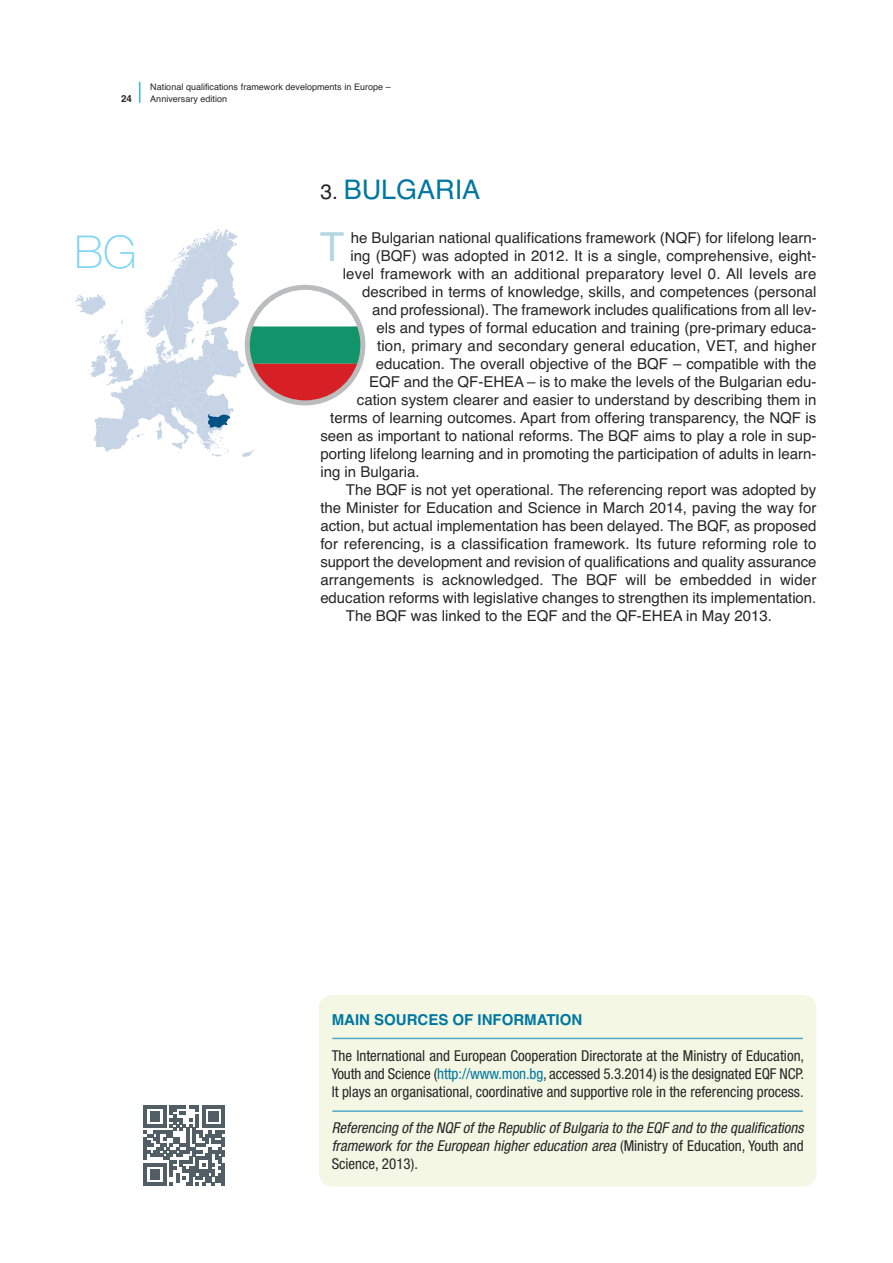
<style>
.page{position:relative;width:893px;height:1263px;background:#fff}
.page>*{position:absolute;margin:0;border:0;box-sizing:border-box;transform-origin:0 0}
.t1{font:100 45.3px "Helvetica Neue";color:#80d5f5}
.t2{font:40.05px "Helvetica";color:#b3d6e3}
.t3{font:27px "Helvetica";color:#0077a1}
.t4{font:15px "Helvetica";color:#272627}
.t5{font:condensed 15px/18px "Helvetica Neue";color:#272627;text-align:justify}
.t6{font:italic condensed 15px/18px "Helvetica Neue";color:#272627;text-align:justify}
.t7{font:700 15px "Helvetica";color:#0077a1}
.t8{font:700 9.75px "Helvetica";color:#272627}
.t9{font:9px "Helvetica";color:#272627}
.s1{font-size:21px;color:#272627}
.s2{color:#0077a1}
.s3{font-style:normal}
</style>
<div class="page">
<svg style="left:75px;top:229px;width:290px;height:228px"></svg>
<svg style="left:139px;top:82px;width:1px;height:21px"></svg>
<div style="left:319px;top:995px;width:497px;height:191px;background:#f3f7e4;border-radius:13px"></div>
<hr style="left:332px;top:1110px;width:471px;height:2px;background:#4da9c9">
<hr style="left:332px;top:1038px;width:471px;height:1px;background:#4da9c9">
<svg style="left:144px;top:1105px;width:81px;height:81px"></svg>
<p class="t9" style="left:150px;top:82px;width:242px">National qualifications framework developments in Europe –</p>
<p class="t8" style="left:121px;top:93px;width:12px">24</p>
<p class="t9" style="left:150px;top:93px;width:78px">Anniversary edition</p>
<h1 class="t1" style="left:74px;top:236px;width:64px">BG</h1>
<h3 class="t3" style="left:320px;top:174px;width:161px"><span class="s1">3.</span> BULGAriA</h3>
<h2 class="t2" style="left:320px;top:223px;width:26px">t</h2>
<p class="t4" style="left:351px;top:229px;width:467px">he Bulgarian national qualifications framework (NQF) for lifelong learn-</p>
<p class="t4" style="left:350px;top:247px;width:468px">ing (BQF) was adopted in 2012. it is a single, comprehensive, eight-</p>
<p class="t4" style="left:343px;top:265px;width:475px">level framework with an additional preparatory level 0. All levels are</p>
<p class="t4" style="left:362px;top:283px;width:456px">described in terms of knowledge, skills, and competences (personal</p>
<p class="t4" style="left:372px;top:301px;width:446px">and professional). the framework includes qualifications from all lev-</p>
<p class="t4" style="left:376px;top:319px;width:441px">els and types of formal education and training (pre-primary educa-</p>
<p class="t4" style="left:377px;top:337px;width:441px">tion, primary and secondary general education, vEt, and higher</p>
<p class="t4" style="left:376px;top:355px;width:442px">education. the overall objective of the BQF – compatible with the</p>
<p class="t4" style="left:369px;top:373px;width:449px">EQF and the QF-EHEA – is to make the levels of the Bulgarian edu-</p>
<p class="t4" style="left:357px;top:391px;width:461px">cation system clearer and easier to understand by describing them in</p>
<p class="t4" style="left:330px;top:409px;width:488px">terms of learning outcomes. Apart from offering transparency, the NQF is</p>
<p class="t4" style="left:320px;top:427px;width:498px">seen as important to national reforms. the BQF aims to play a role in sup-</p>
<p class="t4" style="left:320px;top:445px;width:497px">porting lifelong learning and in promoting the participation of adults in learn-</p>
<p class="t4" style="left:320px;top:463px;width:101px">ing in Bulgaria.</p>
<p class="t4" style="left:346px;top:481px;width:472px">the BQF is not yet operational. the referencing report was adopted by</p>
<p class="t4" style="left:320px;top:499px;width:497px">the Minister for Education and science in March 2014, paving the way for</p>
<p class="t4" style="left:320px;top:517px;width:497px">action, but actual implementation has been delayed. the BQF, as proposed</p>
<p class="t4" style="left:320px;top:535px;width:498px">for referencing, is a classification framework. its future reforming role to</p>
<p class="t4" style="left:320px;top:553px;width:498px">support the development and revision of qualifications and quality assurance</p>
<p class="t4" style="left:320px;top:571px;width:498px">arrangements is acknowledged. the BQF will be embedded in wider</p>
<p class="t4" style="left:320px;top:589px;width:498px">education reforms with legislative changes to strengthen its implementation.</p>
<p class="t4" style="left:346px;top:607px;width:428px">the BQF was linked to the EQF and the QF-EHEA in May 2013.</p>
<p class="t7" style="left:332px;top:1011px;width:252px">MAIN SOURCES OF INFORMATION</p>
<p class="t5" style="left:332px;top:1048px;width:474px">The International and European Cooperation Directorate at the Ministry of Education, Youth and Science (<span class="s2">http://www.mon.bg</span>, accessed 5.3.2014) is the designated EQF NCP.<br>It plays an organisational, coordinative and supportive role in the referencing process.</p>
<p class="t6" style="left:332px;top:1120px;width:473px">Referencing of the NQF of the Republic of Bulgaria to the EQF and to the qualifications framework for the European higher education area <span class="s3">(Ministry of Education, Youth and Science, 2013).</span></p>
</div>
